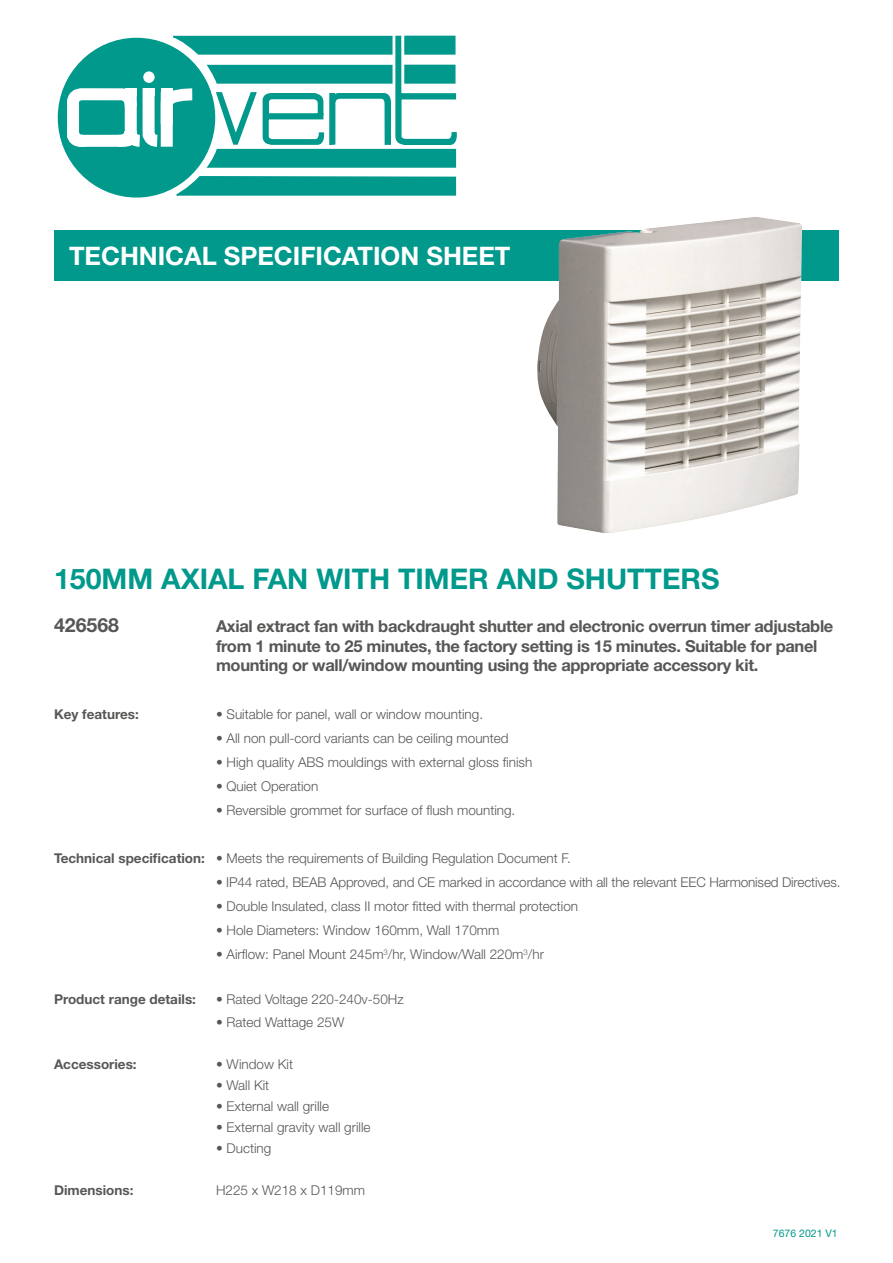
<style>
.page{position:relative;width:893px;height:1263px;background:#fff}
.page>*{position:absolute;margin:0;border:0;box-sizing:border-box;transform-origin:0 0}
.t1{font:700 28.5px "Helvetica Neue LT Std";color:#00998b}
.t2{font:700 25.5px "Helvetica Neue LT Std";color:#fff}
.t3{font:700 19.5px "Helvetica Neue LT Std";color:#575756}
.t4{font:700 16.5px/19.8px "Helvetica Neue LT Std";letter-spacing:-.02em;color:#575756}
.t5{font:300 13.5px "Helvetica Neue LT Std";color:#575756}
.t6{font:700 13.5px "Helvetica Neue LT Std";color:#575756}
.t7{font:10.5px "Helvetica Neue LT Std";color:#00998b}
.s1{font-weight:700}
</style>
<div class="page">
<div style="left:54px;top:230px;width:785px;height:51px;background:#00998b"></div>
<div style="left:58px;top:38px;width:156px;height:159px;background:#00998b;border-radius:50%"></div>
<svg style="left:175px;top:175px;width:282px;height:21px;background:#1ba397"></svg>
<svg style="left:61px;top:35px;width:396px;height:133px"></svg>
<img style="left:537px;top:217px;width:265px;height:316px">
<h2 class="t2" style="left:69px;top:240px;width:443px">TECHNICAL SPECIFICATION SHEET</h2>
<h1 class="t1" style="left:54px;top:562px;width:667px">150MM AXIAL FAN WITH TIMER AND SHUTTERS</h1>
<h3 class="t3" style="left:54px;top:613px;width:67px">426568</h3>
<p class="t4" style="left:216px;top:616px;width:619px">Axial extract fan with backdraught shutter and electronic overrun timer adjustable from 1 minute to 25 minutes, the factory setting is 15 minutes. Suitable for panel mounting or wall/window mounting using the appropriate accessory kit.</p>
<p class="t6" style="left:54px;top:706px;width:86px">Key features:</p>
<p class="t5" style="left:216px;top:706px;width:269px">• Suitable for panel, wall or window mounting.</p>
<p class="t5" style="left:216px;top:730px;width:294px">• All non pull-cord variants can be ceiling mounted</p>
<p class="t5" style="left:216px;top:754px;width:318px">• High quality ABS mouldings with external gloss finish</p>
<p class="t5" style="left:216px;top:778px;width:104px">• Quiet Operation</p>
<p class="t5" style="left:216px;top:802px;width:301px">• Reversible grommet for surface of flush mounting.</p>
<p class="t5" style="left:54px;top:850px;width:518px"><span class="s1">Technical specification: •</span> Meets the requirements of Building Regulation Document F.</p>
<p class="t5" style="left:216px;top:874px;width:626px">• IP44 rated, BEAB Approved, and CE marked in accordance with all the relevant EEC Harmonised Directives.</p>
<p class="t5" style="left:216px;top:898px;width:364px">• Double Insulated, class II motor fitted with thermal protection</p>
<p class="t5" style="left:216px;top:922px;width:285px">• Hole Diameters: Window 160mm, Wall 170mm</p>
<p class="t5" style="left:216px;top:946px;width:329px">• Airflow: Panel Mount 245m<sup>3</sup>/hr, Window/Wall 220m<sup>3</sup>/hr</p>
<p class="t6" style="left:54px;top:991px;width:143px">Product range details:</p>
<p class="t5" style="left:216px;top:991px;width:189px"><span class="s1">•</span> Rated Voltage 220-240v-50Hz</p>
<p class="t5" style="left:216px;top:1014px;width:130px">• Rated Wattage 25W</p>
<p class="t6" style="left:54px;top:1056px;width:84px">Accessories:</p>
<p class="t5" style="left:216px;top:1056px;width:79px">• Window Kit</p>
<p class="t5" style="left:216px;top:1077px;width:55px">• Wall Kit</p>
<p class="t5" style="left:216px;top:1098px;width:115px">• External wall grille</p>
<p class="t5" style="left:216px;top:1119px;width:156px">• External gravity wall grille</p>
<p class="t5" style="left:216px;top:1140px;width:57px">• Ducting</p>
<p class="t6" style="left:54px;top:1182px;width:81px">Dimensions:</p>
<p class="t5" style="left:216px;top:1182px;width:151px">H225 x W218 x D119mm</p>
<p class="t7" style="left:773px;top:1227px;width:66px">7676 2021 V1</p>
</div>
